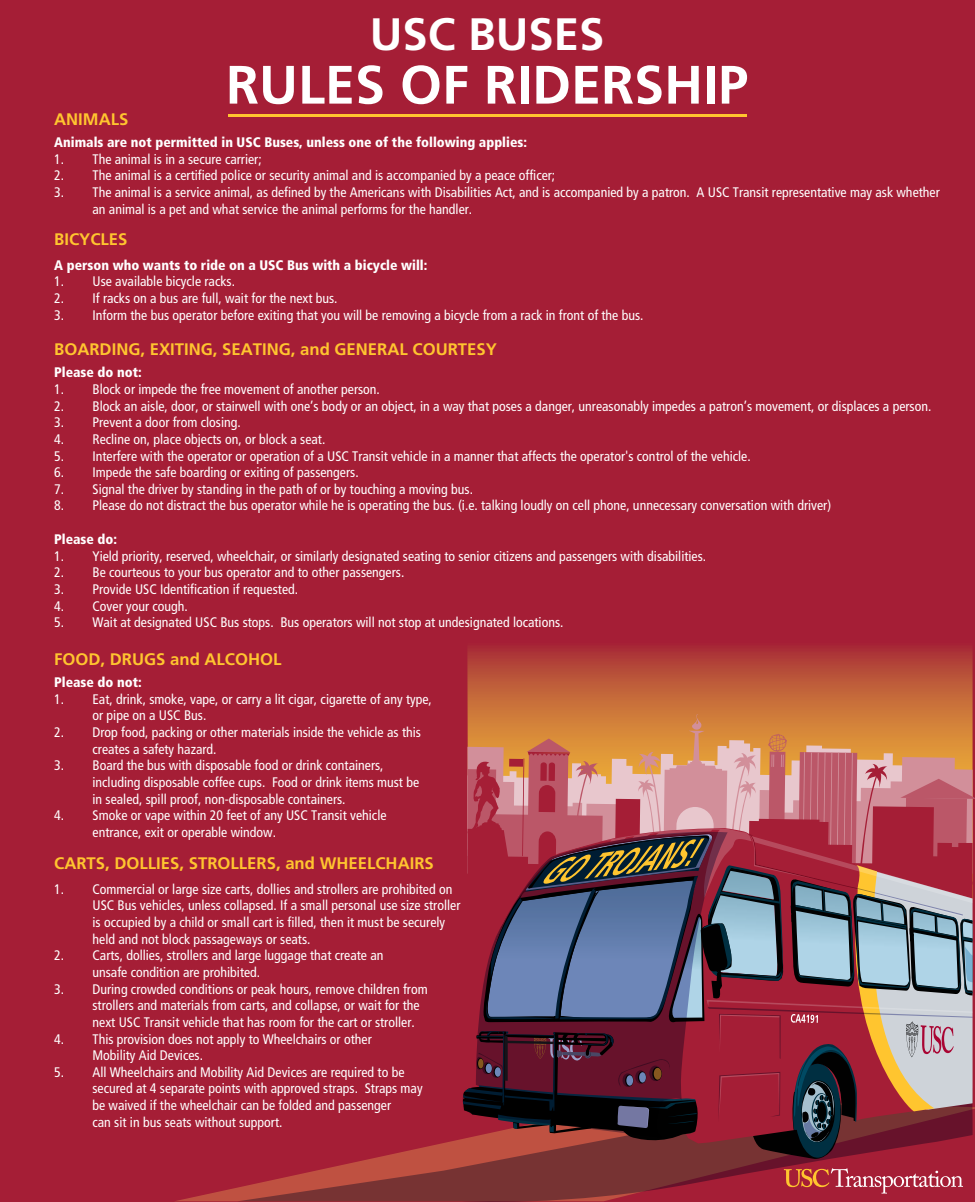
<style>
.page{position:relative;width:975px;height:1202px;background:#a51e36}
.page>*{position:absolute;margin:0;border:0;box-sizing:border-box;transform-origin:0 0}
.t1{font:700 54px "Frutiger";color:#fff}
.t2{font:700 45.45px "Frutiger";color:#fff}
.t3{font:700 16.65px "Frutiger";color:#ffc52f}
.t4{font:condensed 13.8px/16.6px "Frutiger";color:#fff}
.t5{font:900 condensed 13.8px "Frutiger";color:#fff}
</style>
<div class="page">
<hr style="left:228px;top:115px;width:518px;height:2px;background:#ffc52f">
<svg style="left:177px;top:1188px;width:60px;height:13px"></svg>
<svg style="left:467px;top:648px;width:506px;height:66px;background:#bb5639"></svg>
<svg style="left:237px;top:1139px;width:726px;height:63px"></svg>
<svg style="left:462px;top:714px;width:513px;height:445px"></svg>
<h2 class="t2" style="left:370px;top:7px;width:236px">USC BUSES</h2>
<h1 class="t1" style="left:226px;top:53px;width:524px">RULES OF RIDERSHIP</h1>
<p class="t5" style="left:54px;top:134px;width:474px">Animals are not permitted in USC Buses, unless one of the following applies:</p>
<p class="t4" style="left:54px;top:151px;width:209px">1. The animal is in a secure carrier;</p>
<p class="t4" style="left:54px;top:167px;width:503px">2. The animal is a certified police or security animal and is accompanied by a peace officer;</p>
<p class="t4" style="left:93px;top:184px;width:849px;text-indent:-38px">3. The animal is a service animal, as defined by the Americans with Disabilities Act, and is accompanied by a patron. A USC Transit representative may ask whether an animal is a pet and what service the animal performs for the handler.</p>
<p class="t3" style="left:54px;top:229px;width:75px">BICYCLES</p>
<p class="t5" style="left:54px;top:256px;width:375px">A person who wants to ride on a USC Bus with a bicycle will:</p>
<p class="t4" style="left:54px;top:273px;width:182px">1. Use available bicycle racks.</p>
<p class="t4" style="left:54px;top:290px;width:285px">2. If racks on a bus are full, wait for the next bus.</p>
<p class="t4" style="left:54px;top:306px;width:591px">3. Inform the bus operator before exiting that you will be removing a bicycle from a rack in front of the bus.</p>
<p class="t3" style="left:54px;top:339px;width:444px">BOARDING, EXITING, SEATING, and GENERAL COURTESY</p>
<p class="t5" style="left:54px;top:364px;width:89px">Please do not:</p>
<p class="t4" style="left:54px;top:381px;width:327px">1. Block or impede the free movement of another person.</p>
<p class="t4" style="left:54px;top:398px;width:879px">2. Block an aisle, door, or stairwell with one’s body or an object, in a way that poses a danger, unreasonably impedes a patron’s movement, or displaces a person.</p>
<p class="t4" style="left:54px;top:414px;width:188px">3. Prevent a door from closing.</p>
<p class="t4" style="left:54px;top:431px;width:273px">4. Recline on, place objects on, or block a seat.</p>
<p class="t4" style="left:54px;top:447px;width:698px">5. Interfere with the operator or operation of a USC Transit vehicle in a manner that affects the operator's control of the vehicle.</p>
<p class="t4" style="left:54px;top:464px;width:306px">6. Impede the safe boarding or exiting of passengers.</p>
<p class="t4" style="left:54px;top:481px;width:420px">7. Signal the driver by standing in the path of or by touching a moving bus.</p>
<p class="t4" style="left:54px;top:497px;width:779px">8. Please do not distract the bus operator while he is operating the bus. (i.e. talking loudly on cell phone, unnecessary conversation with driver)</p>
<p class="t5" style="left:54px;top:531px;width:64px">Please do:</p>
<p class="t4" style="left:54px;top:548px;width:654px">1. Yield priority, reserved, wheelchair, or similarly designated seating to senior citizens and passengers with disabilities.</p>
<p class="t4" style="left:54px;top:564px;width:352px">2. Be courteous to your bus operator and to other passengers.</p>
<p class="t4" style="left:54px;top:581px;width:246px">3. Provide USC Identification if requested.</p>
<p class="t4" style="left:54px;top:597px;width:135px">4. Cover your cough.</p>
<p class="t4" style="left:54px;top:614px;width:511px">5. Wait at designated USC Bus stops. Bus operators will not stop at undesignated locations.</p>
<p class="t3" style="left:54px;top:649px;width:229px">FOOD, DRUGS and ALCOHOL</p>
<p class="t5" style="left:54px;top:674px;width:89px">Please do not:</p>
<p class="t4" style="left:93px;top:691px;width:341px;text-indent:-38px">1. Eat, drink, smoke, vape, or carry a lit cigar, cigarette of any type, or pipe on a USC Bus.</p>
<p class="t4" style="left:93px;top:724px;width:330px;text-indent:-38px">2. Drop food, packing or other materials inside the vehicle as this creates a safety hazard.</p>
<p class="t4" style="left:93px;top:757px;width:328px;text-indent:-38px">3. Board the bus with disposable food or drink containers, including disposable coffee cups. Food or drink items must be in sealed, spill proof, non-disposable containers.</p>
<p class="t4" style="left:93px;top:807px;width:296px;text-indent:-38px">4. Smoke or vape within 20 feet of any USC Transit vehicle entrance, exit or operable window.</p>
<p class="t3" style="left:54px;top:853px;width:381px">CARTS, DOLLIES, STROLLERS, and WHEELCHAIRS</p>
<p class="t4" style="left:93px;top:880px;width:369px;text-indent:-38px">1. Commercial or large size carts, dollies and strollers are prohibited on USC Bus vehicles, unless collapsed. If a small personal use size stroller is occupied by a child or small cart is filled, then it must be securely held and not block passageways or seats.</p>
<p class="t4" style="left:93px;top:947px;width:292px;text-indent:-38px">2. Carts, dollies, strollers and large luggage that create an unsafe condition are prohibited.</p>
<p class="t4" style="left:93px;top:980px;width:337px;text-indent:-38px">3. During crowded conditions or peak hours, remove children from strollers and materials from carts, and collapse, or wait for the next USC Transit vehicle that has room for the cart or stroller.</p>
<p class="t4" style="left:93px;top:1030px;width:281px;text-indent:-38px">4. This provision does not apply to Wheelchairs or other<br>Mobility Aid Devices.</p>
<p class="t4" style="left:93px;top:1063px;width:332px;text-indent:-38px">5. All Wheelchairs and Mobility Aid Devices are required to be secured at 4 separate points with approved straps. Straps may be waived if the wheelchair can be folded and passenger<br>can sit in bus seats without support.</p>
<p class="t3" style="left:54px;top:109px;width:76px">ANIMALS</p>
</div>
